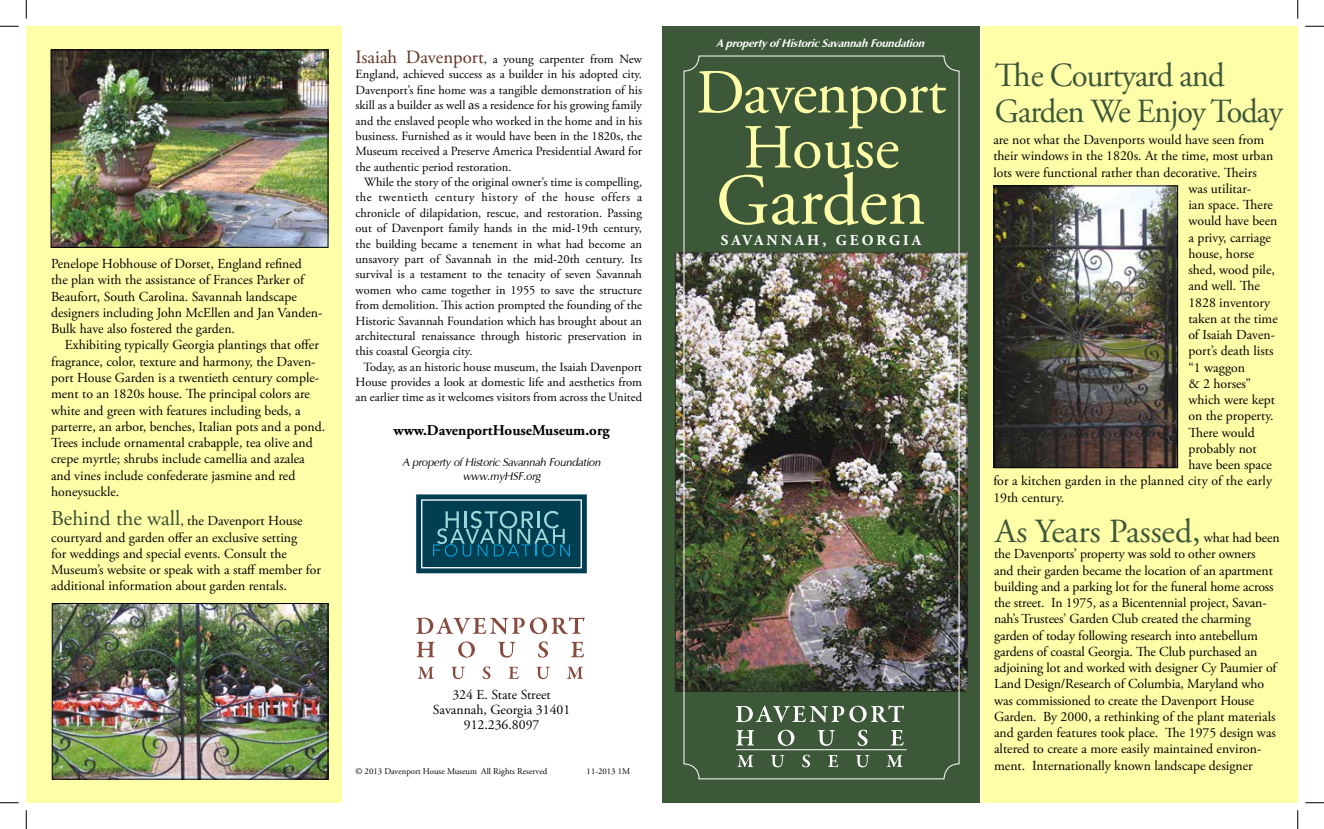
<style>
.page{position:relative;width:1324px;height:829px;background:#fff}
.page>*{position:absolute;margin:0;border:0;box-sizing:border-box;transform-origin:0 0}
.t1{font:72.5px "Adobe Garamond Pro";color:#fffea8}
.t2{font:62.5px/55px "Adobe Garamond Pro";letter-spacing:-.02em;color:#fffea8;text-align:center}
.t3{font:33.75px/36.2px "Adobe Garamond Pro";letter-spacing:-.03em;color:#3d5739}
.t4{font:33.75px "Adobe Garamond Pro";color:#3d5739}
.t5{font:700 15px "Adobe Garamond Pro";color:#000}
.t6{font:700 15px "Adobe Garamond Pro";letter-spacing:.2em;color:#fff}
.t7{font:13.75px/16.2px "Adobe Garamond Pro";color:#000}
.t8{font:12.5px/15.4px "Adobe Garamond Pro";color:#000;text-align:justify}
.t9{font:italic 11.25px/13.5px "AWPC Optima";letter-spacing:-.02em;color:#000;text-align:center}
.t10{font:italic 700 11.25px "AWPC Optima";letter-spacing:-.02em;color:#fff}
.t11{font:8.75px "Adobe Garamond Pro";color:#000}
.s1{font-size:21.25px;color:#374e32}
.s2{font-size:18.75px;color:#643425}
.s3{font-family:"Palatino Linotype"}
</style>
<div class="page">
<div style="left:662px;top:26px;width:318px;height:776px;background:#3d5739"></div>
<svg style="left:736px;top:705px;width:168px;height:17px"></svg>
<svg style="left:736px;top:730px;width:18px;height:15px"></svg>
<svg style="left:778px;top:729px;width:16px;height:17px"></svg>
<svg style="left:818px;top:730px;width:17px;height:16px"></svg>
<svg style="left:857px;top:729px;width:10px;height:17px"></svg>
<svg style="left:891px;top:730px;width:13px;height:15px"></svg>
<svg style="left:737px;top:755px;width:16px;height:12px"></svg>
<svg style="left:771px;top:755px;width:13px;height:12px"></svg>
<svg style="left:802px;top:754px;width:8px;height:13px"></svg>
<svg style="left:828px;top:755px;width:10px;height:12px"></svg>
<svg style="left:856px;top:755px;width:13px;height:12px"></svg>
<svg style="left:886px;top:755px;width:16px;height:12px"></svg>
<hr style="left:736px;top:749px;width:171px;height:1px;background:#fff">
<div style="left:981px;top:26px;width:317px;height:776px;background:#fffea8"></div>
<img style="left:995px;top:188px;width:181px;height:278px">
<div style="left:993px;top:186px;width:185px;height:282px;border:1px solid #000"></div>
<div style="left:26px;top:26px;width:315px;height:776px;background:#fffea8"></div>
<svg style="left:416px;top:617px;width:169px;height:17px"></svg>
<svg style="left:416px;top:642px;width:18px;height:15px"></svg>
<svg style="left:458px;top:641px;width:17px;height:16px"></svg>
<svg style="left:498px;top:642px;width:17px;height:15px"></svg>
<svg style="left:538px;top:641px;width:10px;height:16px"></svg>
<svg style="left:571px;top:642px;width:13px;height:15px"></svg>
<svg style="left:418px;top:667px;width:16px;height:12px"></svg>
<svg style="left:451px;top:667px;width:14px;height:12px"></svg>
<svg style="left:483px;top:666px;width:7px;height:13px"></svg>
<svg style="left:508px;top:666px;width:11px;height:13px"></svg>
<svg style="left:536px;top:667px;width:14px;height:12px"></svg>
<svg style="left:567px;top:667px;width:16px;height:12px"></svg>
<img style="left:677px;top:254px;width:288px;height:436px">
<div style="left:675px;top:252px;width:292px;height:440px;border:1px solid #27301d"></div>
<img style="left:53px;top:52px;width:273px;height:194px">
<div style="left:51px;top:50px;width:277px;height:198px;border:1px solid #000"></div>
<img style="left:54px;top:605px;width:272px;height:172px">
<div style="left:52px;top:603px;width:276px;height:176px;border:1px solid #000"></div>
<svg style="left:416px;top:494px;width:171px;height:79px;background:#1e5b6c"></svg>
<svg style="left:0;top:25px;width:19px;height:2px"></svg>
<svg style="left:1305px;top:25px;width:19px;height:2px"></svg>
<svg style="left:0;top:802px;width:19px;height:1px"></svg>
<svg style="left:1305px;top:802px;width:19px;height:1px"></svg>
<svg style="left:25px;top:0;width:2px;height:19px"></svg>
<svg style="left:25px;top:810px;width:2px;height:19px"></svg>
<svg style="left:1297px;top:0;width:1px;height:19px"></svg>
<svg style="left:1297px;top:810px;width:1px;height:19px"></svg>
<p class="t7" style="left:51px;top:256px;width:273px">Penelope Hobhouse of Dorset, England refined<br>the plan with the assistance of Frances Parker of Beaufort, South Carolina. Savannah landscape designers including John McEllen and Jan Vanden-Bulk have also fostered the garden.</p>
<p class="t7" style="left:51px;top:337px;width:276px;text-indent:14px">Exhibiting typically Georgia plantings that offer fragrance, color, texture and harmony, the Daven&shy;port House Garden is a twentieth century comple&shy;ment to an 1820s house. The principal colors are white and green with features including beds, a parterre, an arbor, benches, Italian pots and a pond.<br>Trees include ornamental crabapple, tea olive and crepe myrtle; shrubs include camellia and azalea and vines include confederate jasmine and red honeysuckle.</p>
<p class="t7" style="left:51px;top:513px;width:271px"><span class="s1">Behind the wall</span>, the Davenport House courtyard and garden offer an exclusive setting<br>for weddings and special events. Consult the Museum’s website or speak with a staff member for additional information about garden rentals.</p>
<p class="t8" style="left:355px;top:52px;width:288px"><span class="s2">Isaiah Davenport</span>, a young carpenter from New England, achieved success as a builder in his adopted city.<br>Davenport’s fine home was a tangible demonstration of his skill as a builder as well <span class="s3">as</span> a residence for his growing family and the enslaved people who worked in the home and in his business. Furnished as it would have been in the 1820s, the Museum received a Preserve America Presidential Award for the authentic period restoration.</p>
<p class="t8" style="left:355px;top:175px;width:288px;text-indent:8px">While the story of the original owner’s time is compelling, the twentieth century history of the house offers a chronicle of dilapidation, rescue, and restoration. Passing out of Davenport family hands in the mid-19th century, the building became a tenement in what had become an unsavory part of Savannah in the mid-20th century. Its survival is a testament to the tenacity of seven Savannah women who came together in 1955 to save the structure from demolition. This action prompted the founding of the Historic Savannah Foundation which has brought about an architectural renaissance through historic preservation in this coastal Georgia city.</p>
<p class="t8" style="left:355px;top:359px;width:288px;text-indent:8px">Today, as an historic house museum, the Isaiah Davenport House provides a look at domestic life and aesthetics from an earlier time as it welcomes visitors from across the United</p>
<p class="t5" style="left:393px;top:421px;width:218px">www.DavenportHouseMuseum.org</p>
<p class="t9" style="left:402px;top:455px;width:200px">A property of Historic Savannah Foundation www.myHSF.org</p>
<p class="t7" style="left:433px;top:688px;width:139px;line-height:15px;text-align:center">324 E. State Street<br>Savannah, Georgia 31401<br>912.236.8097</p>
<p class="t11" style="left:355px;top:766px;width:193px">© 2013 Davenport House Museum All Rights Reserved</p>
<p class="t11" style="left:587px;top:766px;width:45px">11-2013 1M</p>
<p class="t10" style="left:716px;top:36px;width:210px">A property of Historic Savannah Foundation</p>
<h2 class="t2" style="left:696px;top:67px;width:252px">Davenport<br>House</h2>
<h1 class="t1" style="left:716px;top:157px;width:211px">Garden</h1>
<p class="t6" style="left:721px;top:231px;width:202px">SAVANNAH, GEORGIA</p>
<h3 class="t3" style="left:995px;top:58px;width:290px">The Courtyard and<br>Garden We Enjoy Today</h3>
<p class="t7" style="left:993px;top:132px;width:273px">are not what the Davenports would have seen from</p>
<p class="t7" style="left:993px;top:148px;width:281px">their windows in the 1820s. At the time, most urban</p>
<p class="t7" style="left:993px;top:164px;width:265px">lots were functional rather than decorative. Theirs</p>
<p class="t7" style="left:1188px;top:181px;width:64px">was utilitar-</p>
<p class="t7" style="left:1188px;top:197px;width:86px">ian space. There</p>
<p class="t7" style="left:1188px;top:213px;width:90px">would have been</p>
<p class="t7" style="left:1188px;top:229px;width:84px">a privy, carriage</p>
<p class="t7" style="left:1188px;top:246px;width:67px">house, horse</p>
<p class="t7" style="left:1188px;top:262px;width:88px">shed, wood pile,</p>
<p class="t7" style="left:1188px;top:278px;width:73px">and well. The</p>
<p class="t7" style="left:1188px;top:294px;width:83px">1828 inventory</p>
<p class="t7" style="left:1188px;top:311px;width:91px">taken at the time</p>
<p class="t7" style="left:1188px;top:327px;width:88px">of Isaiah Daven-</p>
<p class="t7" style="left:1188px;top:343px;width:87px">port’s death lists</p>
<p class="t7" style="left:1188px;top:359px;width:58px">“1 waggon</p>
<p class="t7" style="left:1188px;top:376px;width:64px">&amp; 2 horses”</p>
<p class="t7" style="left:1188px;top:392px;width:88px">which were kept</p>
<p class="t7" style="left:1188px;top:408px;width:87px">on the property.</p>
<p class="t7" style="left:1188px;top:424px;width:68px">There would</p>
<p class="t7" style="left:1188px;top:441px;width:70px">probably not</p>
<p class="t7" style="left:1188px;top:457px;width:85px">have been space</p>
<p class="t7" style="left:993px;top:473px;width:280px">for a kitchen garden in the planned city of the early</p>
<p class="t7" style="left:993px;top:489px;width:73px">19th century.</p>
<h3 class="t4" style="left:995px;top:511px;width:207px">As Years Passed,</h3>
<p class="t7" style="left:994px;top:530px;width:287px;text-indent:210px">what had been the Davenports’ property was sold to other owners<br>and their garden became the location of an apartment building and a parking lot for the funeral home across the street. In 1975, as a Bicentennial project, Savan&shy;nah’s Trustees’ Garden Club created the charming garden of today following research into antebellum gardens of coastal Georgia. The Club purchased an adjoining lot and worked with designer Cy Paumier of Land Design/Research of Columbia, Maryland who was commissioned to create the Davenport House Garden. By 2000, a rethinking of the plant materials and garden features took place. The 1975 design was altered to create a more easily maintained environ&shy;ment. Internationally known landscape designer</p>
</div>
